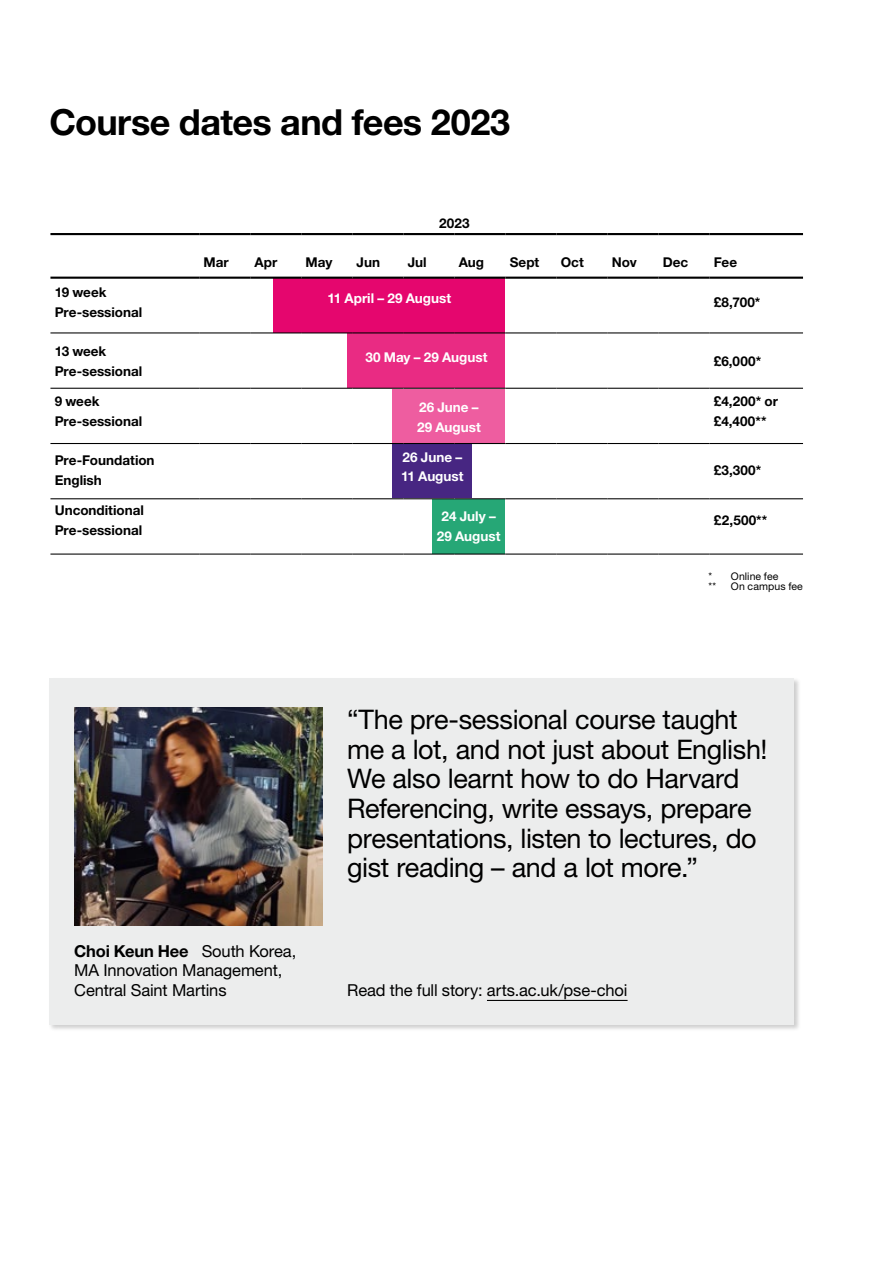
<style>
.page{position:relative;width:893px;height:1263px;background:#fff}
.page>*{position:absolute;margin:0;border:0;box-sizing:border-box;transform-origin:0 0}
.A4_Paragraph_1_bold{font:700 36px "Helvetica Neue LT Pro";letter-spacing:-.015em;color:#000}
.A4_Paragragh_1_quote{font:27px/29.7px "Helvetica Neue LT Pro";letter-spacing:-.015em;color:#000}
.A4_Paragraph_2_regul{font:16.5px/19.8px "Helvetica Neue LT Pro";letter-spacing:-.01em;color:#000}
.A4_Paragraph_3_bold{font:700 13.5px/19.8px "Helvetica Neue LT Pro";color:#000}
.A4_Paragraph_3_bold-2{font:700 13.5px/19.8px "Helvetica Neue LT Pro";color:#fff}
.A4_P2_caveat{font:10.5px "Helvetica Neue LT Pro";letter-spacing:.01em;color:#000}
.s1{font-weight:700}
</style>
<div class="page">
<div style="left:48px;top:677px;width:753px;height:355px;background:#000;opacity:.2"></div>
<div style="left:49px;top:678px;width:745px;height:346px;background:#eceded"></div>
<hr style="left:487px;top:1000px;width:141px;height:1px;background:#000">
<div style="left:273px;top:278px;width:232px;height:55px;background:#e5066e"></div>
<div style="left:393px;top:443px;width:79px;height:55px;background:#472682"></div>
<div style="left:432px;top:499px;width:73px;height:55px;background:#26a776"></div>
<div style="left:348px;top:333px;width:157px;height:55px;background:#e92b83"></div>
<div style="left:393px;top:389px;width:112px;height:54px;background:#ee5da0"></div>
<hr style="left:50px;top:233px;width:149px;height:2px;background:#000">
<hr style="left:199px;top:233px;width:51px;height:2px;background:#000">
<hr style="left:250px;top:233px;width:51px;height:2px;background:#000">
<hr style="left:301px;top:233px;width:51px;height:2px;background:#000">
<hr style="left:352px;top:233px;width:51px;height:2px;background:#000">
<hr style="left:403px;top:233px;width:51px;height:2px;background:#000">
<hr style="left:454px;top:233px;width:51px;height:2px;background:#000">
<hr style="left:505px;top:233px;width:51px;height:2px;background:#000">
<hr style="left:556px;top:233px;width:51px;height:2px;background:#000">
<hr style="left:607px;top:233px;width:51px;height:2px;background:#000">
<hr style="left:658px;top:233px;width:52px;height:2px;background:#000">
<hr style="left:710px;top:233px;width:93px;height:2px;background:#000">
<hr style="left:50px;top:277px;width:149px;height:2px;background:#000">
<hr style="left:199px;top:277px;width:51px;height:2px;background:#000">
<hr style="left:250px;top:277px;width:51px;height:2px;background:#000">
<hr style="left:301px;top:277px;width:51px;height:2px;background:#000">
<hr style="left:352px;top:277px;width:51px;height:2px;background:#000">
<hr style="left:403px;top:277px;width:51px;height:2px;background:#000">
<hr style="left:454px;top:277px;width:51px;height:2px;background:#000">
<hr style="left:505px;top:277px;width:51px;height:2px;background:#000">
<hr style="left:556px;top:277px;width:51px;height:2px;background:#000">
<hr style="left:607px;top:277px;width:51px;height:2px;background:#000">
<hr style="left:658px;top:277px;width:52px;height:2px;background:#000">
<hr style="left:710px;top:277px;width:93px;height:2px;background:#000">
<hr style="left:50px;top:332px;width:149px;height:1px;background:#000">
<hr style="left:199px;top:332px;width:51px;height:1px;background:#000">
<hr style="left:250px;top:332px;width:51px;height:1px;background:#000">
<hr style="left:301px;top:332px;width:51px;height:1px;background:#000">
<hr style="left:352px;top:332px;width:51px;height:1px;background:#000">
<hr style="left:403px;top:332px;width:51px;height:1px;background:#000">
<hr style="left:454px;top:332px;width:51px;height:1px;background:#000">
<hr style="left:505px;top:332px;width:51px;height:1px;background:#000">
<hr style="left:556px;top:332px;width:51px;height:1px;background:#000">
<hr style="left:607px;top:332px;width:51px;height:1px;background:#000">
<hr style="left:658px;top:332px;width:52px;height:1px;background:#000">
<hr style="left:710px;top:332px;width:93px;height:1px;background:#000">
<hr style="left:50px;top:388px;width:149px;height:1px;background:#000">
<hr style="left:199px;top:388px;width:51px;height:1px;background:#000">
<hr style="left:250px;top:388px;width:51px;height:1px;background:#000">
<hr style="left:301px;top:388px;width:51px;height:1px;background:#000">
<hr style="left:352px;top:388px;width:51px;height:1px;background:#000">
<hr style="left:403px;top:388px;width:51px;height:1px;background:#000">
<hr style="left:454px;top:388px;width:51px;height:1px;background:#000">
<hr style="left:505px;top:388px;width:51px;height:1px;background:#000">
<hr style="left:556px;top:388px;width:51px;height:1px;background:#000">
<hr style="left:607px;top:388px;width:51px;height:1px;background:#000">
<hr style="left:658px;top:388px;width:52px;height:1px;background:#000">
<hr style="left:710px;top:388px;width:93px;height:1px;background:#000">
<hr style="left:50px;top:443px;width:149px;height:1px;background:#000">
<hr style="left:199px;top:443px;width:51px;height:1px;background:#000">
<hr style="left:250px;top:443px;width:51px;height:1px;background:#000">
<hr style="left:301px;top:443px;width:51px;height:1px;background:#000">
<hr style="left:352px;top:443px;width:51px;height:1px;background:#000">
<hr style="left:403px;top:443px;width:51px;height:1px;background:#000">
<hr style="left:454px;top:443px;width:51px;height:1px;background:#000">
<hr style="left:505px;top:443px;width:51px;height:1px;background:#000">
<hr style="left:556px;top:443px;width:51px;height:1px;background:#000">
<hr style="left:607px;top:443px;width:51px;height:1px;background:#000">
<hr style="left:658px;top:443px;width:52px;height:1px;background:#000">
<hr style="left:710px;top:443px;width:93px;height:1px;background:#000">
<hr style="left:50px;top:498px;width:149px;height:1px;background:#000">
<hr style="left:199px;top:498px;width:51px;height:1px;background:#000">
<hr style="left:250px;top:498px;width:51px;height:1px;background:#000">
<hr style="left:301px;top:498px;width:51px;height:1px;background:#000">
<hr style="left:352px;top:498px;width:51px;height:1px;background:#000">
<hr style="left:403px;top:498px;width:51px;height:1px;background:#000">
<hr style="left:454px;top:498px;width:51px;height:1px;background:#000">
<hr style="left:505px;top:498px;width:51px;height:1px;background:#000">
<hr style="left:556px;top:498px;width:51px;height:1px;background:#000">
<hr style="left:607px;top:498px;width:51px;height:1px;background:#000">
<hr style="left:658px;top:498px;width:52px;height:1px;background:#000">
<hr style="left:710px;top:498px;width:93px;height:1px;background:#000">
<hr style="left:50px;top:553px;width:149px;height:2px;background:#000">
<hr style="left:199px;top:553px;width:51px;height:2px;background:#000">
<hr style="left:250px;top:553px;width:51px;height:2px;background:#000">
<hr style="left:301px;top:553px;width:51px;height:2px;background:#000">
<hr style="left:352px;top:553px;width:51px;height:2px;background:#000">
<hr style="left:403px;top:553px;width:51px;height:2px;background:#000">
<hr style="left:454px;top:553px;width:51px;height:2px;background:#000">
<hr style="left:505px;top:553px;width:51px;height:2px;background:#000">
<hr style="left:556px;top:553px;width:51px;height:2px;background:#000">
<hr style="left:607px;top:553px;width:51px;height:2px;background:#000">
<hr style="left:658px;top:553px;width:52px;height:2px;background:#000">
<hr style="left:710px;top:553px;width:93px;height:2px;background:#000">
<img style="left:74px;top:707px;width:248px;height:218px">
<p class="A4_Paragraph_1_bold" style="left:49px;top:100px;width:462px">Course dates and fees 2023</p>
<p class="A4_Paragraph_3_bold" style="left:439px;top:213px;width:32px">2023</p>
<p class="A4_Paragraph_3_bold" style="left:204px;top:252px;width:27px">Mar</p>
<p class="A4_Paragraph_3_bold" style="left:255px;top:252px;width:24px">Apr</p>
<p class="A4_Paragraph_3_bold" style="left:306px;top:252px;width:28px">May</p>
<p class="A4_Paragraph_3_bold" style="left:357px;top:252px;width:25px">Jun</p>
<p class="A4_Paragraph_3_bold" style="left:408px;top:252px;width:20px">Jul</p>
<p class="A4_Paragraph_3_bold" style="left:459px;top:252px;width:27px">Aug</p>
<p class="A4_Paragraph_3_bold" style="left:510px;top:252px;width:31px">Sept</p>
<p class="A4_Paragraph_3_bold" style="left:561px;top:252px;width:24px">Oct</p>
<p class="A4_Paragraph_3_bold" style="left:612px;top:252px;width:26px">Nov</p>
<p class="A4_Paragraph_3_bold" style="left:663px;top:252px;width:27px">Dec</p>
<p class="A4_Paragraph_3_bold" style="left:714px;top:252px;width:25px">Fee</p>
<p class="A4_Paragraph_3_bold" style="left:55px;top:282px;width:89px">19 week<br>Pre-sessional</p>
<p class="A4_Paragraph_3_bold" style="left:714px;top:292px;width:48px">£8,700*</p>
<p class="A4_Paragraph_3_bold" style="left:55px;top:341px;width:89px">13 week<br>Pre-sessional</p>
<p class="A4_Paragraph_3_bold" style="left:714px;top:351px;width:49px">£6,000*</p>
<p class="A4_Paragraph_3_bold" style="left:55px;top:391px;width:89px">9 week<br>Pre-sessional</p>
<p class="A4_Paragraph_3_bold" style="left:714px;top:391px;width:66px">£4,200* or £4,400**</p>
<p class="A4_Paragraph_3_bold" style="left:55px;top:450px;width:101px">Pre-Foundation<br>English</p>
<p class="A4_Paragraph_3_bold" style="left:714px;top:460px;width:49px">£3,300*</p>
<p class="A4_Paragraph_3_bold" style="left:55px;top:500px;width:91px">Unconditional<br>Pre-sessional</p>
<p class="A4_Paragraph_3_bold" style="left:714px;top:510px;width:55px">£2,500**</p>
<p class="A4_Paragraph_3_bold-2" style="left:327px;top:288px;width:125px">11 April – 29 August</p>
<p class="A4_Paragraph_3_bold-2" style="left:365px;top:347px;width:124px">30 May – 29 August</p>
<p class="A4_Paragraph_3_bold-2" style="left:417px;top:397px;width:65px">26 June –<br>29 August</p>
<p class="A4_Paragraph_3_bold-2" style="left:401px;top:446px;width:64px">26 June –<br>11 August</p>
<p class="A4_Paragraph_3_bold-2" style="left:437px;top:506px;width:65px;text-align:center">24 July –<br>29 August</p>
<p class="A4_P2_caveat" style="left:708px;top:570px;width:72px">* Online fee</p>
<p class="A4_P2_caveat" style="left:708px;top:580px;width:9px">**</p>
<p class="A4_P2_caveat" style="left:731px;top:580px;width:73px">On campus fee</p>
<p class="A4_Paragraph_2_regul" style="left:74px;top:940px;width:224px"><span class="s1">Choi Keun Hee</span> South Korea,<br>MA Innovation Management,<br>Central Saint Martins</p>
<p class="A4_Paragragh_1_quote" style="left:347px;top:704px;width:422px">“The pre-sessional course taught me a lot, and not just about English!<br>We also learnt how to do Harvard Referencing, write essays, prepare presentations, listen to lectures, do gist reading – and a lot more.”</p>
<p class="A4_Paragraph_2_regul" style="left:347px;top:980px;width:282px">Read the full story: arts.ac.uk/pse-choi</p>
</div>
